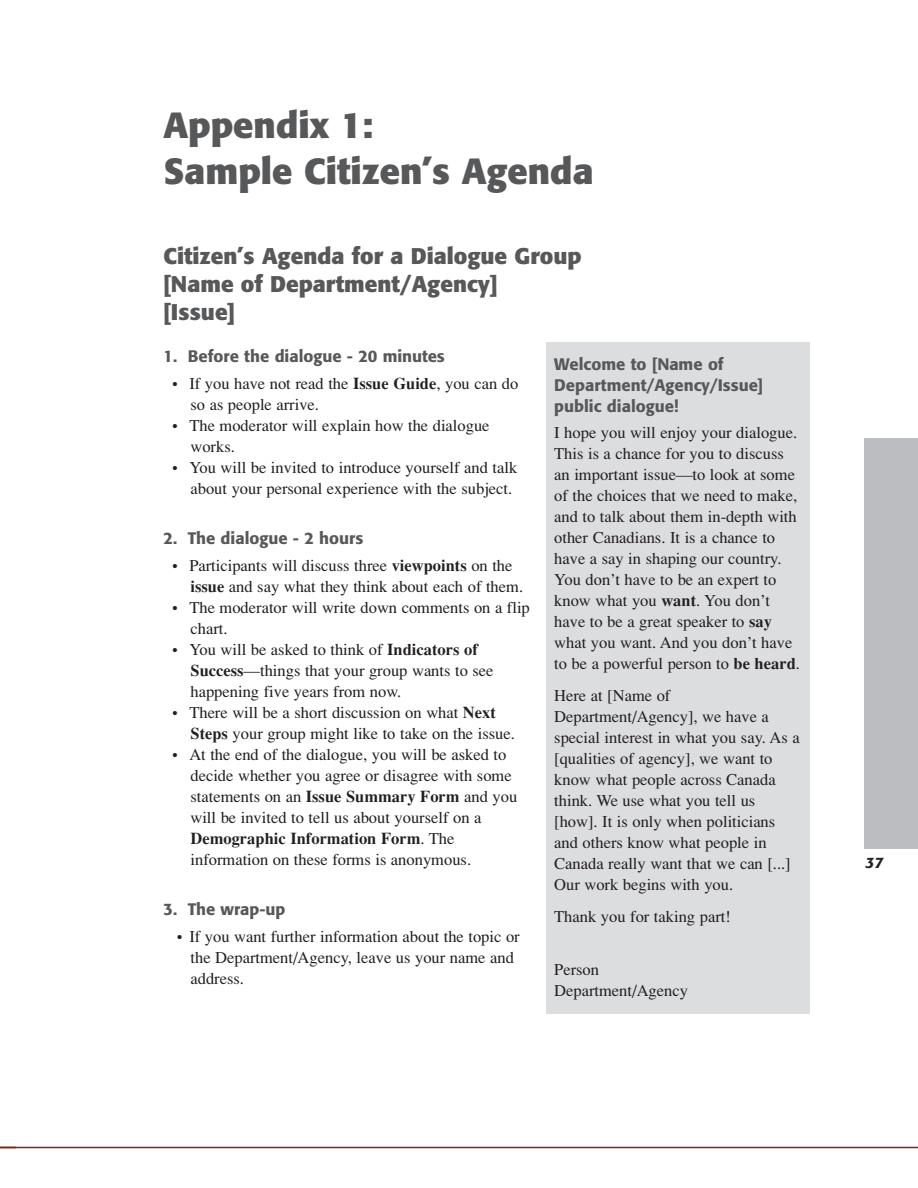
<style>
.page{position:relative;width:918px;height:1188px;background:#fff}
.page>*{position:absolute;margin:0;border:0;box-sizing:border-box;transform-origin:0 0}
.t1{font:700 36px/45.5px "Formata";color:#57585a}
.t2{font:700 22.5px/28.3px "Formata";color:#57585a}
.t3{font:16.5px/21px "Times";color:#231f20}
.t4{font:500 16.5px/20.7px "Formata";color:#57585a}
.t5{font:italic 500 15px "Formata";color:#231f20}
.s1{font-weight:700}
</style>
<div class="page">
<div style="left:864px;top:439px;width:54px;height:410px;background:#bcbdc0"></div>
<hr style="left:0;top:1147px;width:918px;height:1px;background:#7a2b17">
<div style="left:547px;top:343px;width:263px;height:671px;background:#dcdddf"></div>
<h1 class="t1" style="left:164px;top:102px;width:432px">Appendix 1:<br>Sample Citizen’s Agenda</h1>
<h2 class="t2" style="left:164px;top:241px;width:420px">Citizen’s Agenda for a Dialogue Group [Name of Department/Agency]<br>[Issue]</h2>
<p class="t4" style="left:164px;top:346px;width:283px">1. Before the dialogue - 20 minutes</p>
<p class="t3" style="left:191px;top:373px;width:329px;text-indent:-18px">• If you have not read the <span class="s1">Issue Guide</span>, you can do so as people arrive.</p>
<p class="t3" style="left:191px;top:415px;width:301px;text-indent:-18px">• The moderator will explain how the dialogue works.</p>
<p class="t3" style="left:191px;top:457px;width:328px;text-indent:-18px">• You will be invited to introduce yourself and talk about your personal experience with the subject.</p>
<p class="t4" style="left:164px;top:528px;width:201px">2. The dialogue - 2 hours</p>
<p class="t3" style="left:190px;top:555px;width:334px;text-indent:-18px">• Participants will discuss three <span class="s1">viewpoints</span> on the <span class="s1">issue</span> and say what they think about each of them.</p>
<p class="t3" style="left:191px;top:597px;width:341px;text-indent:-18px">• The moderator will write down comments on a flip chart.</p>
<p class="t3" style="left:190px;top:639px;width:305px;text-indent:-18px">• You will be asked to think of <span class="s1">Indicators of<br>Success</span>—things that your group wants to see happening five years from now.</p>
<p class="t3" style="left:191px;top:702px;width:326px;text-indent:-18px">• There will be a short discussion on what <span class="s1">Next<br>Steps</span> your group might like to take on the issue.</p>
<p class="t3" style="left:190px;top:744px;width:328px;text-indent:-18px">• At the end of the dialogue, you will be asked to decide whether you agree or disagree with some statements on an <span class="s1">Issue Summary Form</span> and you will be invited to tell us about yourself on a <span class="s1">Demographic Information Form</span>. The information on these forms is anonymous.</p>
<p class="t4" style="left:164px;top:899px;width:124px">3. The wrap-up</p>
<p class="t3" style="left:190px;top:926px;width:331px;text-indent:-14px">• If you want further information about the topic or the Department/Agency, leave us your name and address.</p>
<p class="t4" style="left:554px;top:354px;width:211px">Welcome to [Name of<br>Department/Agency/Issue] public dialogue!</p>
<p class="t3" style="left:554px;top:422px;width:247px">I hope you will enjoy your dialogue.<br>This is a chance for you to discuss an important issue—to look at some of the choices that we need to make, and to talk about them in-depth with other Canadians. It is a chance to have a say in shaping our country.<br>You don’t have to be an expert to know what you <span class="s1">want</span>. You don’t have to be a great speaker to <span class="s1">say </span>what you want. And you don’t have to be a powerful person to <span class="s1">be heard</span>.</p>
<p class="t3" style="left:554px;top:685px;width:247px">Here at [Name of<br>Department/Agency], we have a special interest in what you say. As a [qualities of agency], we want to know what people across Canada think. We use what you tell us [how]. It is only when politicians and others know what people in<br>Canada really want that we can [...]<br>Our work begins with you.</p>
<p class="t3" style="left:554px;top:906px;width:178px">Thank you for taking part!</p>
<p class="t3" style="left:554px;top:959px;width:135px">Person<br>Department/Agency</p>
<p class="t5" style="left:866px;top:853px;width:19px">37</p>
</div>
